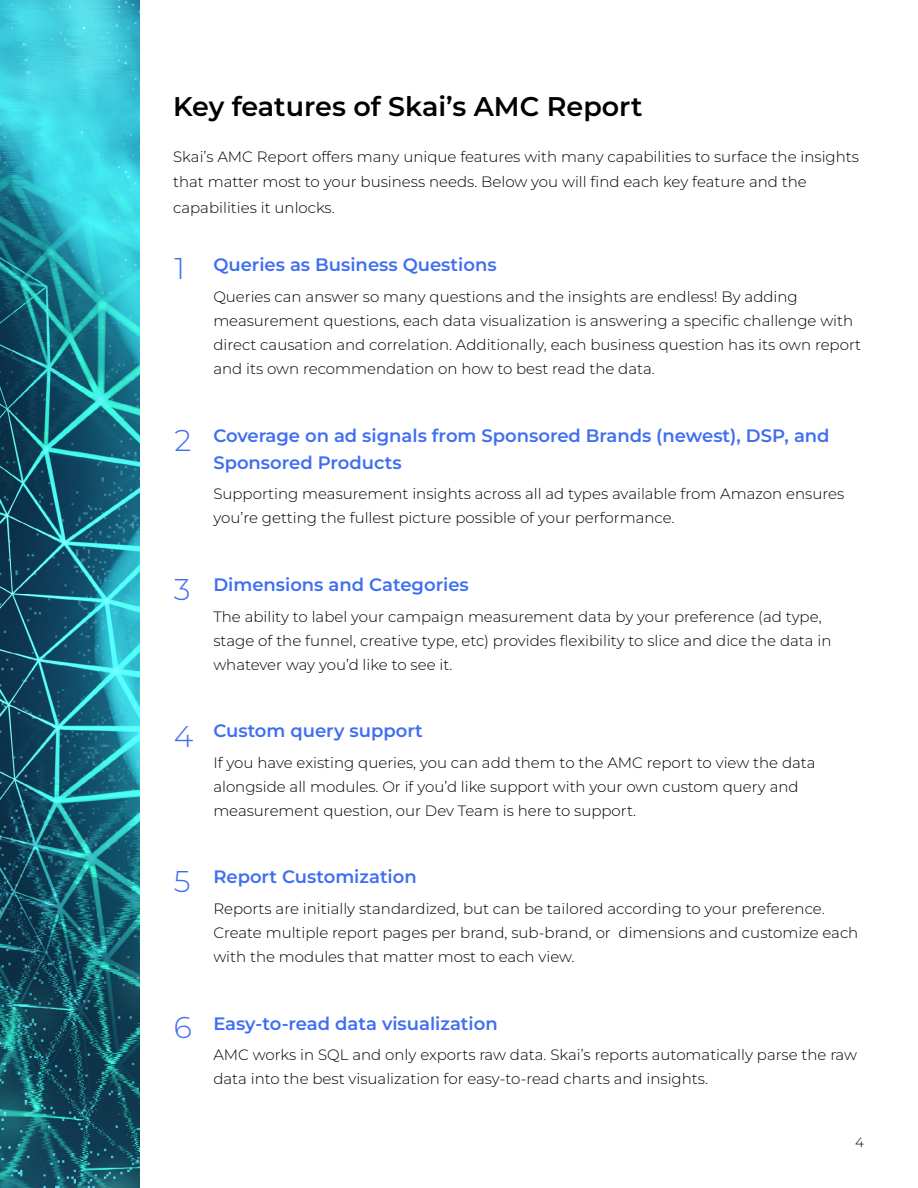
<style>
.page{position:relative;width:918px;height:1188px;background:#fff}
.page>*{position:absolute;margin:0;border:0;box-sizing:border-box;transform-origin:0 0}
.t1{font:300 30px "Montserrat";color:#406ef1}
.t2{font:600 27px "Montserrat";color:#000}
.t3{font:600 18px/27px "Montserrat";color:#406ef1}
.t4{font:300 15px/24px "Montserrat";color:#000}
.t5{font:300 13.5px "Montserrat";color:#000}
</style>
<div class="page">
<img style="left:0;top:0;width:139px;height:1188px">
<h2 class="t2" style="left:173px;top:89px;width:471px">Key features of Skai’s AMC Report</h2>
<p class="t4" style="left:173px;top:143px;width:687px;line-height:25.5px">Skai’s AMC Report offers many unique features with many capabilities to surface the insights that matter most to your business needs. Below you will find each key feature and the capabilities it unlocks.</p>
<h1 class="t1" style="left:175px;top:248px;width:12px">1</h1>
<p class="t3" style="left:213px;top:251px;width:285px">Queries as Business Questions</p>
<p class="t4" style="left:213px;top:284px;width:649px">Queries can answer so many questions and the insights are endless! By adding measurement questions, each data visualization is answering a specific challenge with direct causation and correlation. Additionally, each business question has its own report and its own recommendation on how to best read the data.</p>
<h1 class="t1" style="left:175px;top:421px;width:18px">2</h1>
<h1 class="t1" style="left:174px;top:570px;width:18px">3</h1>
<p class="t3" style="left:213px;top:421px;width:618px">Coverage on ad signals from Sponsored Brands (newest), DSP, and<br>Sponsored Products</p>
<p class="t4" style="left:213px;top:482px;width:632px">Supporting measurement insights across all ad types available from Amazon ensures you’re getting the fullest picture possible of your performance.</p>
<p class="t3" style="left:213px;top:571px;width:257px">Dimensions and Categories</p>
<p class="t4" style="left:213px;top:604px;width:620px">The ability to label your campaign measurement data by your preference (ad type, stage of the funnel, creative type, etc) provides flexibility to slice and dice the data in whatever way you’d like to see it.</p>
<h1 class="t1" style="left:174px;top:716px;width:21px">4</h1>
<h1 class="t1" style="left:174px;top:861px;width:18px">5</h1>
<p class="t3" style="left:213px;top:717px;width:211px">Custom query support</p>
<p class="t4" style="left:213px;top:750px;width:604px">If you have existing queries, you can add them to the AMC report to view the data alongside all modules. Or if you’d like support with your own custom query and measurement question, our Dev Team is here to support.</p>
<p class="t3" style="left:213px;top:863px;width:205px">Report Customization</p>
<p class="t4" style="left:213px;top:896px;width:647px">Reports are initially standardized, but can be tailored according to your preference.<br>Create multiple report pages per brand, sub-brand, or dimensions and customize each with the modules that matter most to each view.</p>
<h1 class="t1" style="left:174px;top:1007px;width:20px">6</h1>
<p class="t3" style="left:213px;top:1009px;width:286px">Easy-to-read data visualization</p>
<p class="t4" style="left:213px;top:1043px;width:645px">AMC works in SQL and only exports raw data. Skai’s reports automatically parse the raw data into the best visualization for easy-to-read charts and insights.</p>
<p class="t5" style="left:855px;top:1133px;width:10px">4</p>
</div>
